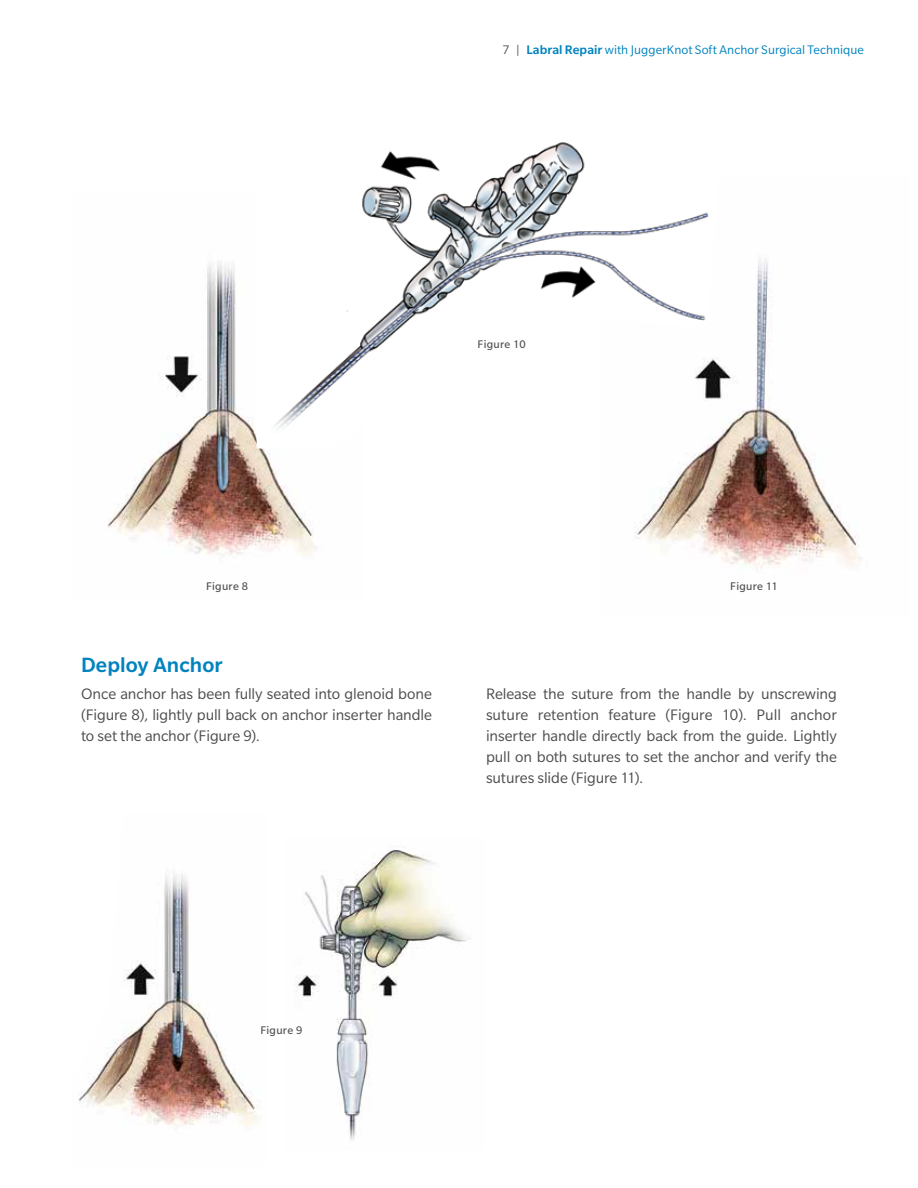
<style>
.page{position:relative;width:918px;height:1188px;background:#fff}
.page>*{position:absolute;margin:0;border:0;box-sizing:border-box;transform-origin:0 0}
.t1{font:500 22.5px "Slate Pro";letter-spacing:.005em;color:#0083bf}
.t2{font:16.5px/21px "Slate Pro";letter-spacing:-.005em;color:#4d4d4f;text-align:justify}
.t3{font:13.5px "Slate Pro";letter-spacing:.005em;color:#0083bf}
.t4{font:12px "Slate Pro";letter-spacing:.025em;color:#4d4d4f}
.s1{color:#4d4d4f}
.s2{font-weight:500}
</style>
<div class="page">
<img style="left:295px;top:846px;width:174px;height:294px">
<img style="left:635px;top:259px;width:226px;height:310px">
<img style="left:78px;top:874px;width:183px;height:252px">
<img style="left:107px;top:261px;width:210px;height:295px">
<img style="left:257px;top:142px;width:467px;height:307px">
<p class="t3" style="left:502px;top:43px;width:363px"><span class="s1">7 |</span> <span class="s2">Labral Repair</span> with JuggerKnot Soft Anchor Surgical Technique</p>
<p class="t4" style="left:478px;top:338px;width:50px">Figure 10</p>
<p class="t4" style="left:206px;top:580px;width:43px">Figure 8</p>
<h1 class="t1" style="left:81px;top:653px;width:143px">Deploy Anchor</h1>
<p class="t2" style="left:81px;top:683px;width:353px">Once anchor has been fully seated into glenoid bone (Figure 8), lightly pull back on anchor inserter handle to set the anchor (Figure 9).</p>
<p class="t4" style="left:730px;top:580px;width:49px">Figure 11</p>
<p class="t2" style="left:486px;top:684px;width:353px">Release the suture from the handle by unscrewing suture retention feature (Figure 10). Pull anchor inserter handle directly back from the guide. Lightly pull on both sutures to set the anchor and verify the sutures slide (Figure 11).</p>
<p class="t4" style="left:260px;top:1023px;width:43px">Figure 9</p>
</div>
